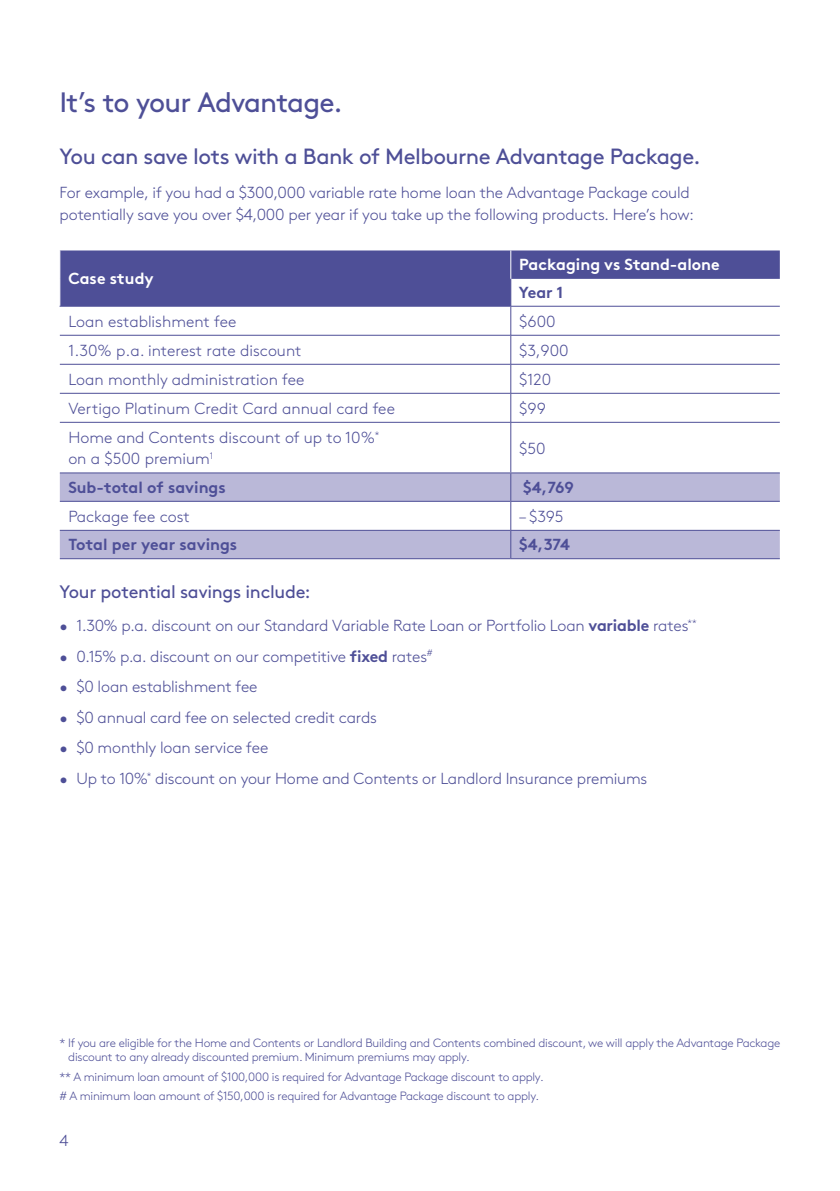
<style>
.page{position:relative;width:840px;height:1191px;background:#fff}
.page>*{position:absolute;margin:0;border:0;box-sizing:border-box;transform-origin:0 0}
.H1_LRG{font:28px "Brown";letter-spacing:-.035em;color:#4e4f97}
.t1{font:22px "Brown";letter-spacing:-.02em;color:#4e4f97}
.t2{font:18px "Brown";letter-spacing:-.015em;color:#4e4f97}
.Bullet1{font:300 16px "Brown";letter-spacing:-.015em;color:#4e4f97}
.Table_body{font:300 16px/21.6px "Brown";color:#4e4f97}
.Body{font:300 16px/22px "Brown";letter-spacing:-.01em;color:#4e4f97}
.Table_Sub_Section{font:700 16px "Brown";color:#4e4f97}
.Table_H1{font:700 16px "Brown";color:#fff}
.Table_H2{font:700 16px "Brown";color:#4e4f97}
.Disclaimer_6_7_Light{font:300 12px/14px "Brown";letter-spacing:-.02em;color:#4e4f97}
.s1{font-weight:700}
</style>
<div class="page">
<svg style="left:60px;top:250px;width:719px;height:56px;fill:#4e4f97"></svg>
<svg style="left:60px;top:307px;width:719px;height:165px"></svg>
<svg style="left:60px;top:473px;width:719px;height:85px;fill:#bab8d8"></svg>
<hr style="left:60px;top:335px;width:450px;height:1px;background:#4e4f97">
<hr style="left:510px;top:335px;width:269px;height:1px;background:#4e4f97">
<hr style="left:60px;top:364px;width:450px;height:1px;background:#4e4f97">
<hr style="left:510px;top:364px;width:269px;height:1px;background:#4e4f97">
<hr style="left:60px;top:393px;width:450px;height:1px;background:#4e4f97">
<hr style="left:510px;top:393px;width:269px;height:1px;background:#4e4f97">
<hr style="left:60px;top:422px;width:450px;height:1px;background:#4e4f97">
<hr style="left:510px;top:422px;width:269px;height:1px;background:#4e4f97">
<hr style="left:60px;top:306px;width:450px;height:1px;background:#4e4f97">
<hr style="left:510px;top:422px;width:1px;height:50px;background:#4e4f97">
<hr style="left:60px;top:472px;width:450px;height:1px;background:#4e4f97">
<hr style="left:510px;top:472px;width:269px;height:1px;background:#4e4f97">
<hr style="left:60px;top:530px;width:450px;height:1px;background:#4e4f97">
<hr style="left:60px;top:558px;width:450px;height:1px;background:#4e4f97">
<hr style="left:510px;top:530px;width:269px;height:1px;background:#4e4f97">
<hr style="left:510px;top:558px;width:269px;height:1px;background:#4e4f97">
<svg style="left:510px;top:250px;width:1px;height:172px"></svg>
<hr style="left:510px;top:306px;width:269px;height:1px;background:#4e4f97">
<hr style="left:60px;top:501px;width:450px;height:1px;background:#4e4f97">
<hr style="left:510px;top:501px;width:269px;height:1px;background:#4e4f97">
<svg style="left:510px;top:473px;width:1px;height:85px"></svg>
<p class="H1_LRG" style="left:60px;top:81px;width:284px">It’s to your Advantage.</p>
<h2 class="t1" style="left:60px;top:140px;width:642px">You can save lots with a Bank of Melbourne Advantage Package.</h2>
<p class="Body" style="left:60px;top:180px;width:635px">For example, if you had a $300,000 variable rate home loan the Advantage Package could potentially save you over $4,000 per year if you take up the following products. Here’s how:</p>
<p class="Table_H1" style="left:68px;top:265px;width:87px">Case study</p>
<p class="Table_H1" style="left:519px;top:252px;width:202px">Packaging vs Stand-alone</p>
<p class="Table_H2" style="left:518px;top:280px;width:46px">Year 1</p>
<p class="Table_body" style="left:68px;top:309px;width:169px">Loan establishment fee</p>
<p class="Table_body" style="left:519px;top:309px;width:38px">$600</p>
<p class="Table_body" style="left:68px;top:338px;width:235px">1.30% p.a. interest rate discount</p>
<p class="Table_body" style="left:519px;top:338px;width:51px">$3,900</p>
<p class="Table_body" style="left:68px;top:367px;width:237px">Loan monthly administration fee</p>
<p class="Table_body" style="left:519px;top:367px;width:33px">$120</p>
<p class="Table_body" style="left:68px;top:396px;width:328px">Vertigo Platinum Credit Card annual card fee</p>
<p class="Table_body" style="left:519px;top:396px;width:28px">$99</p>
<p class="Table_body" style="left:68px;top:425px;width:312px">Home and Contents discount of up to 10%<sup>* </sup>on a $500 premium<sup>1</sup></p>
<p class="Table_body" style="left:519px;top:436px;width:28px">$50</p>
<p class="Table_Sub_Section" style="left:68px;top:474px;width:159px">Sub-total of savings</p>
<p class="Table_Sub_Section" style="left:523px;top:474px;width:52px">$4,769</p>
<p class="Table_body" style="left:68px;top:504px;width:123px">Package fee cost</p>
<p class="Table_body" style="left:519px;top:504px;width:46px">– $395</p>
<p class="Table_Sub_Section" style="left:68px;top:531px;width:170px">Total per year savings</p>
<p class="Table_Sub_Section" style="left:519px;top:531px;width:52px">$4,374</p>
<h3 class="t2" style="left:60px;top:578px;width:252px">Your potential savings include:</h3>
<p class="Bullet1" style="left:60px;top:614px;width:638px">• 1.30% p.a. discount on our Standard Variable Rate Loan or Portfolio Loan <span class="s1">variable</span> rates<sup>**</sup></p>
<p class="Bullet1" style="left:60px;top:644px;width:374px">• 0.15% p.a. discount on our competitive <span class="s1">fixed</span> rates<sup>#</sup></p>
<p class="Bullet1" style="left:60px;top:675px;width:199px">• $0 loan establishment fee</p>
<p class="Bullet1" style="left:60px;top:705px;width:318px">• $0 annual card fee on selected credit cards</p>
<p class="Bullet1" style="left:60px;top:736px;width:210px">• $0 monthly loan service fee</p>
<p class="Bullet1" style="left:60px;top:766px;width:589px">• Up to 10%<sup>*</sup> discount on your Home and Contents or Landlord Insurance premiums</p>
<p class="Disclaimer_6_7_Light" style="left:68px;top:1035px;width:713px;text-indent:-9px">* If you are eligible for the Home and Contents or Landlord Building and Contents combined discount, we will apply the Advantage Package discount to any already discounted premium. Minimum premiums may apply.</p>
<p class="Disclaimer_6_7_Light" style="left:60px;top:1068px;width:485px">** A minimum loan amount of $100,000 is required for Advantage Package discount to apply.</p>
<p class="Disclaimer_6_7_Light" style="left:60px;top:1088px;width:481px"># A minimum loan amount of $150,000 is required for Advantage Package discount to apply.</p>
<p class="Body" style="left:60px;top:1128px;width:11px">4</p>
</div>
